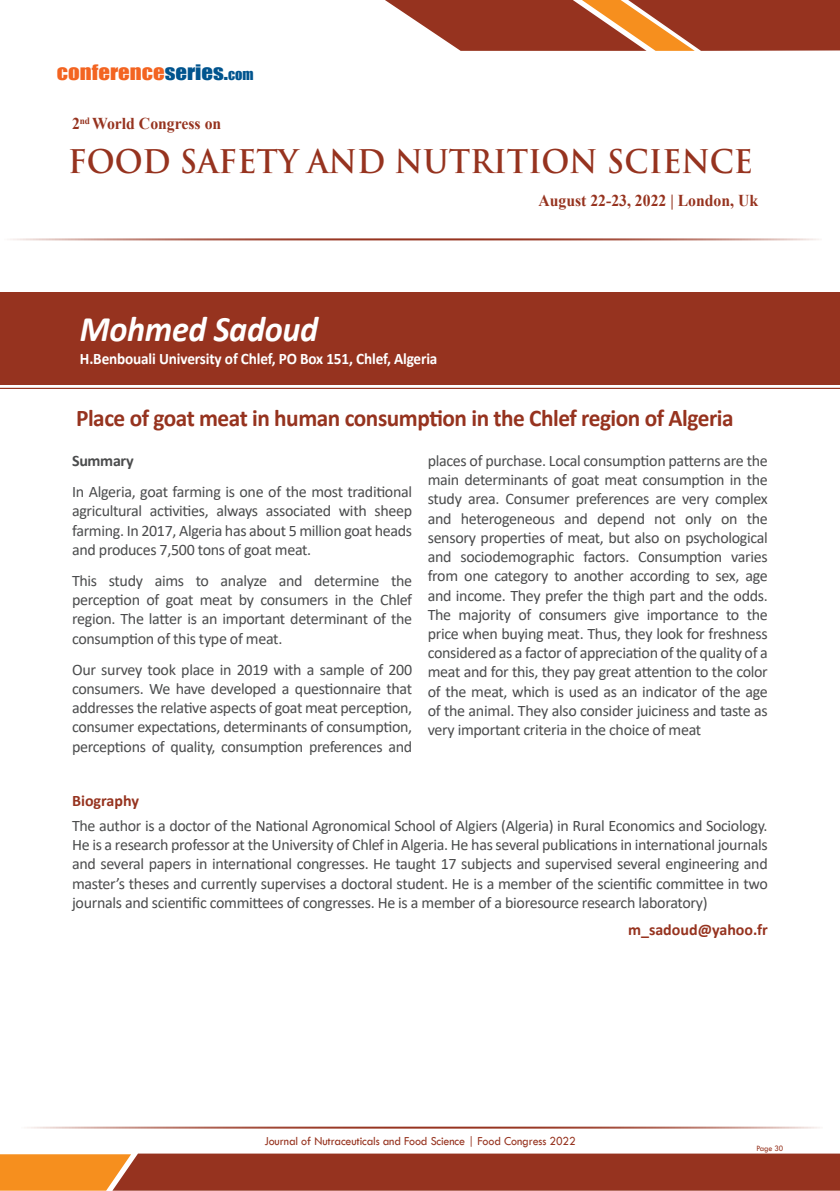
<style>
.page{position:relative;width:840px;height:1191px;background:#fff}
.page>*{position:absolute;margin:0;border:0;box-sizing:border-box;transform-origin:0 0}
.t1{font:italic 700 36px "Calibri";letter-spacing:-.01em;color:#fff;scale:.95 1}
.t2{font:700 31.8px "Trajan Pro";color:#96331f;scale:.95 1}
.t3{font:700 24px "Calibri";letter-spacing:-.02em;color:#96331f}
.t4{font:19.6px "Impact";color:#f36421;scale:1.16 1}
.t5{font:700 16.6px "Times New Roman";color:#96331f;scale:.95 1}
.Abstract{font:16px/19.2px "Calibri";letter-spacing:-.02em;color:#4b4c4d;text-align:justify}
.t6{font:700 16px "Calibri";letter-spacing:-.01em;color:#fff;scale:.95 1}
.Bio_Heading{font:700 16px "Calibri";color:#96331f}
.Abstract-2{font:700 16px "Calibri";letter-spacing:-.02em;color:#4b4c4d}
.t7{font:12.6px "Tw Cen";letter-spacing:-.01em;color:#96331f;scale:.95 1}
.t8{font:8.4px "Tw Cen";letter-spacing:-.02em;color:#96331f;scale:.95 1}
.s1{color:#00548e}
.s2{font-size:14px;color:#00548e}
</style>
<div class="page">
<hr style="left:0;top:238px;width:821px;height:2px;background:#96331f">
<svg style="left:385px;top:0;width:454px;height:51px;background:#aa533a"></svg>
<svg style="left:0;top:1153px;width:839px;height:37px;background:#a54424"></svg>
<hr style="left:17px;top:1126px;width:805px;height:2px;background:#96331f">
<div style="left:0;top:292px;width:839px;height:92px;background:#96331f"></div>
<hr style="left:0;top:388px;width:839px;height:1px;background:#96331f">
<p class="t4" style="left:57px;top:57px;width:171px">CONFERENCE<span class="s1">SERIES.</span><span class="s2">COM</span></p>
<p class="t5" style="left:72px;top:112px;width:158px">2<sup>nd</sup> World Congress on</p>
<h2 class="t2" style="left:68px;top:142px;width:722px">FOOD SAFETY AND NUTRITION SCIENCE</h2>
<p class="t5" style="left:538px;top:188px;width:233px">August 22-23, 2022 | London, Uk</p>
<p class="t1" style="left:80px;top:303px;width:252px">Mohmed Sadoud</p>
<p class="t6" style="left:80px;top:348px;width:377px">H.Benbouali University of Chlef, PO Box 151, Chlef, Algeria</p>
<p class="t3" style="left:76px;top:401px;width:658px">Place of goat meat in human consumption in the Chlef region of Algeria</p>
<p class="Abstract-2" style="left:72px;top:449px;width:63px">Summary</p>
<p class="Abstract" style="left:72px;top:482px;width:341px">In Algeria, goat farming is one of the most traditional agricultural activities, always associated with sheep farming. In 2017, Algeria has about 5 million goat heads and produces 7,500 tons of goat meat.</p>
<p class="Abstract" style="left:72px;top:571px;width:341px">This study aims to analyze and determine the perception of goat meat by consumers in the Chlef region. The latter is an important determinant of the consumption of this type of meat.</p>
<p class="Abstract" style="left:72px;top:659px;width:341px">Our survey took place in 2019 with a sample of 200 consumers. We have developed a questionnaire that addresses the relative aspects of goat meat perception, consumer expectations, determinants of consumption, perceptions of quality, consumption preferences and</p>
<p class="Abstract" style="left:427px;top:451px;width:341px">places of purchase. Local consumption patterns are the main determinants of goat meat consumption in the study area. Consumer preferences are very complex and heterogeneous and depend not only on the sensory properties of meat, but also on psychological and sociodemographic factors. Consumption varies from one category to another according to sex, age and income. They prefer the thigh part and the odds.<br>The majority of consumers give importance to the price when buying meat. Thus, they look for freshness considered as a factor of appreciation of the quality of a meat and for this, they pay great attention to the color of the meat, which is used as an indicator of the age of the animal. They also consider juiciness and taste as very important criteria in the choice of meat</p>
<p class="Bio_Heading" style="left:72px;top:789px;width:68px">Biography</p>
<p class="Abstract" style="left:72px;top:815px;width:696px">The author is a doctor of the National Agronomical School of Algiers (Algeria) in Rural Economics and Sociology.<br>He is a research professor at the University of Chlef in Algeria. He has several publications in international journals and several papers in international congresses. He taught 17 subjects and supervised several engineering and master’s theses and currently supervises a doctoral student. He is a member of the scientific committee in two journals and scientific committees of congresses. He is a member of a bioresource research laboratory)</p>
<p class="Bio_Heading" style="left:627px;top:918px;width:141px">m_sadoud@yahoo.fr</p>
<p class="t7" style="left:264px;top:1133px;width:329px">Journal of Nutraceuticals and Food Science | Food Congress 2022</p>
<p class="t8" style="left:756px;top:1143px;width:30px">Page 30</p>
</div>
